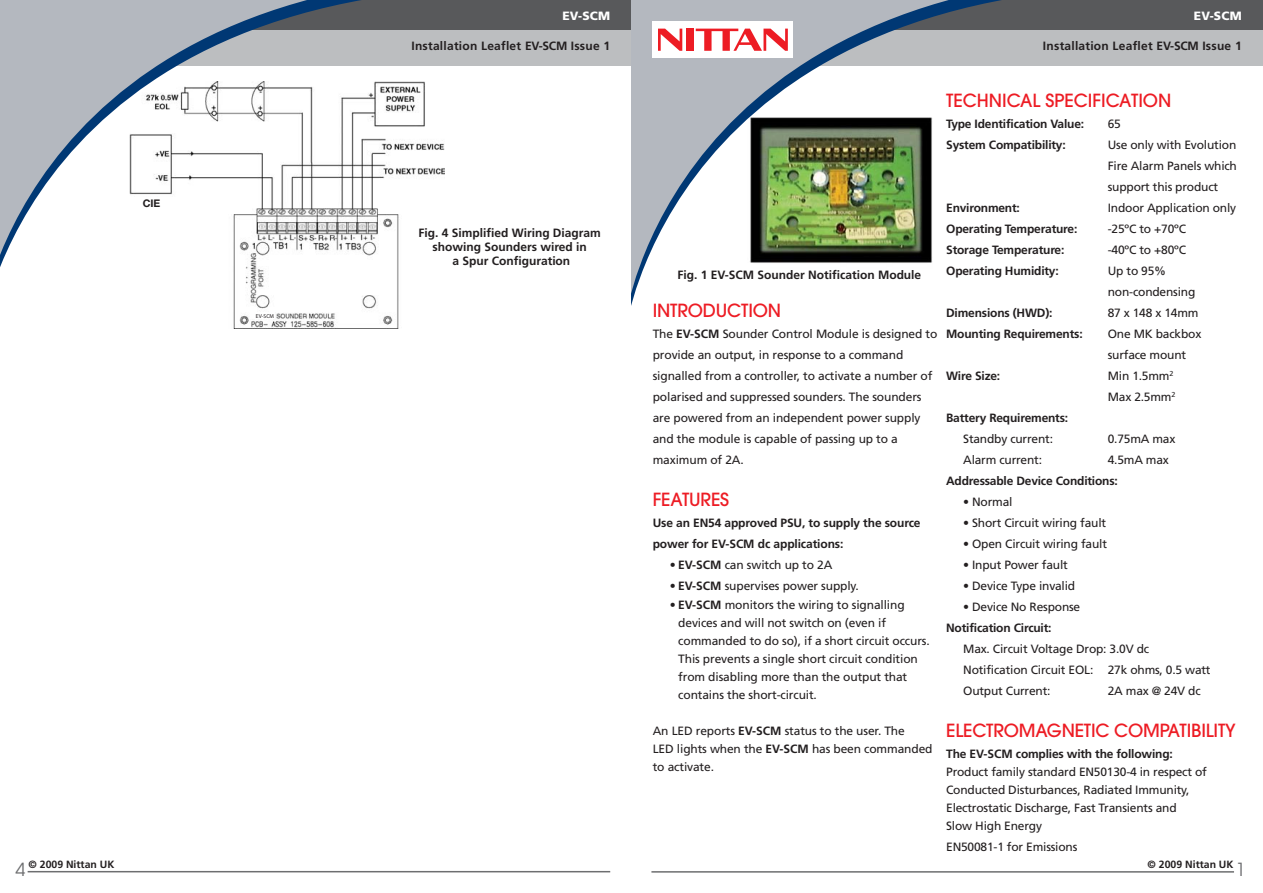
<style>
.page{position:relative;width:1263px;height:893px;background:#fff}
.page>*{position:absolute;margin:0;border:0;box-sizing:border-box;transform-origin:0 0}
.t1{font:500 18px "Avant Garde";letter-spacing:-.01em;color:#ed1c24}
.t2{font:18px "Avant Garde";color:#6d6e70}
.t3{font:12px/21px "Frutiger";letter-spacing:-.01em;color:#231f20}
.t4{font:700 12px/14.4px "Frutiger";letter-spacing:-.015em;color:#231f20}
.t5{font:700 12px "Frutiger";letter-spacing:.02em;color:#231f20}
.t6{font:900 12px "Frutiger";letter-spacing:.02em;color:#fff}
.t7{font:700 10.5px "Frutiger";color:#231f20}
.t8{font:700 10.5px "Helvetica Neue";color:#231f20}
.t9{font:7.8px "Myriad";color:#231f20}
.t10{font:5.7px "Myriad";color:#231f20}
.s1{font-weight:700}
</style>
<div class="page">
<div style="left:0;top:0;width:1263px;height:39px;background:#58595b"></div>
<div style="left:0;top:30px;width:1263px;height:36px;background:#bcbec0"></div>
<svg style="left:632px;top:0;width:369px;height:303px"></svg>
<svg style="left:233px;top:319px;width:166px;height:10px"></svg>
<svg style="left:0;top:0;width:445px;height:319px"></svg>
<hr style="left:28px;top:871px;width:582px;height:1px;background:#6d6e70">
<hr style="left:651px;top:871px;width:583px;height:2px;background:#6d6e70">
<div style="left:653px;top:21px;width:140px;height:37px;background:#fff"></div>
<div style="left:686px;top:29px;width:7px;height:22px;background:#ed1c24"></div>
<svg style="left:658px;top:29px;width:24px;height:22px"></svg>
<svg style="left:696px;top:29px;width:92px;height:22px"></svg>
<div style="left:114px;top:197px;width:76px;height:35px;background:#fff"></div>
<p class="t8" style="left:143px;top:200px;width:19px">CIE</p>
<p class="t9" style="left:139px;top:201px;width:27px">EV-SCM</p>
<p class="t10" style="left:256px;top:314px;width:20px">EV-SCM</p>
<p class="t6" style="left:562px;top:11px;width:49px">EV-SCM</p>
<p class="t5" style="left:411px;top:41px;width:200px">Installation Leaflet EV-SCM Issue 1</p>
<p class="t4" style="left:418px;top:226px;width:184px;text-align:center">Fig. 4 Simplified Wiring Diagram showing Sounders wired in<br>a Spur Configuration</p>
<p class="t6" style="left:1194px;top:11px;width:49px">EV-SCM</p>
<p class="t5" style="left:1043px;top:41px;width:200px">Installation Leaflet EV-SCM Issue 1</p>
<p class="t4" style="left:678px;top:269px;width:245px">Fig. 1 EV-SCM Sounder Notification Module</p>
<h1 class="t1" style="left:653px;top:303px;width:130px">INTRODUCTION</h1>
<p class="t3" style="left:653px;top:324px;width:286px">The <span class="s1">EV-SCM</span> Sounder Control Module is designed to provide an output, in response to a command signalled from a controller, to activate a number of polarised and suppressed sounders. The sounders are powered from an independent power supply and the module is capable of passing up to a maximum of 2A.</p>
<h1 class="t1" style="left:653px;top:492px;width:78px">FEATURES</h1>
<p class="t4" style="left:653px;top:513px;width:269px;line-height:21px">Use an EN54 approved PSU, to supply the source power for EV-SCM dc applications:</p>
<p class="t3" style="left:670px;top:555px;width:164px">• <span class="s1">EV-SCM</span> can switch up to 2A</p>
<p class="t3" style="left:670px;top:576px;width:191px">• <span class="s1">EV-SCM</span> supervises power supply.</p>
<p class="t3" style="left:678px;top:597px;width:253px;line-height:18px;text-indent:-9px">• <span class="s1">EV-SCM</span> monitors the wiring to signalling devices and will not switch on (even if commanded to do so), if a short circuit occurs.<br>This prevents a single short circuit condition from disabling more than the output that contains the short-circuit.</p>
<p class="t3" style="left:653px;top:723px;width:281px;line-height:18px">An LED reports <span class="s1">EV-SCM</span> status to the user. The<br>LED lights when the <span class="s1">EV-SCM</span> has been commanded to activate.</p>
<h1 class="t1" style="left:946px;top:93px;width:227px">TECHNICAL SPECIFICATION</h1>
<p class="t4" style="left:946px;top:117px;width:139px">Type Identification Value:</p>
<p class="t3" style="left:1108px;top:114px;width:15px">65</p>
<p class="t4" style="left:946px;top:138px;width:121px">System Compatibility:</p>
<p class="t3" style="left:1108px;top:135px;width:131px;text-align:justify">Use only with Evolution Fire Alarm Panels which support this product</p>
<p class="t4" style="left:946px;top:201px;width:75px">Environment:</p>
<p class="t3" style="left:1108px;top:198px;width:130px">Indoor Application only</p>
<p class="t4" style="left:946px;top:222px;width:133px">Operating Temperature:</p>
<p class="t3" style="left:1108px;top:219px;width:80px">-25ºC to +70ºC</p>
<p class="t4" style="left:946px;top:243px;width:120px">Storage Temperature:</p>
<p class="t3" style="left:1108px;top:240px;width:80px">-40ºC to +80ºC</p>
<p class="t4" style="left:946px;top:264px;width:114px">Operating Humidity:</p>
<p class="t3" style="left:1108px;top:261px;width:89px">Up to 95% non-condensing</p>
<p class="t4" style="left:946px;top:306px;width:108px">Dimensions (HWD):</p>
<p class="t3" style="left:1108px;top:303px;width:92px">87 x 148 x 14mm</p>
<p class="t4" style="left:946px;top:327px;width:138px">Mounting Requirements:</p>
<p class="t3" style="left:1108px;top:324px;width:95px">One MK backbox surface mount</p>
<p class="t4" style="left:946px;top:369px;width:56px">Wire Size:</p>
<p class="t3" style="left:1108px;top:366px;width:69px">Min 1.5mm<sup>2<br></sup>Max 2.5mm<sup>2</sup></p>
<p class="t4" style="left:946px;top:411px;width:124px">Battery Requirements:</p>
<p class="t3" style="left:963px;top:429px;width:91px">Standby current:</p>
<p class="t3" style="left:1108px;top:429px;width:69px">0.75mA max</p>
<p class="t3" style="left:963px;top:450px;width:80px">Alarm current:</p>
<p class="t3" style="left:1108px;top:450px;width:63px">4.5mA max</p>
<p class="t4" style="left:946px;top:474px;width:173px">Addressable Device Conditions:</p>
<p class="t3" style="left:963px;top:492px;width:51px">• Normal</p>
<p class="t3" style="left:963px;top:513px;width:144px">• Short Circuit wiring fault</p>
<p class="t3" style="left:963px;top:534px;width:145px">• Open Circuit wiring fault</p>
<p class="t3" style="left:963px;top:555px;width:106px">• Input Power fault</p>
<p class="t3" style="left:963px;top:576px;width:114px">• Device Type invalid</p>
<p class="t3" style="left:963px;top:597px;width:119px">• Device No Response</p>
<p class="t4" style="left:946px;top:621px;width:107px">Notification Circuit:</p>
<p class="t3" style="left:963px;top:639px;width:249px">Max. Circuit Voltage Drop: 3.0V dc<br>Notification Circuit EOL: 27k ohms, 0.5 watt<br>Output Current:</p>
<p class="t3" style="left:1108px;top:681px;width:94px">2A max @ 24V dc</p>
<h1 class="t1" style="left:946px;top:723px;width:291px">ELECTROMAGNETIC COMPATIBILITY</h1>
<p class="t4" style="left:946px;top:747px;width:228px">The EV-SCM complies with the following:</p>
<p class="t3" style="left:946px;top:764px;width:262px;line-height:18px">Product family standard EN50130-4 in respect of Conducted Disturbances, Radiated Immunity, Electrostatic Discharge, Fast Transients and<br>Slow High Energy</p>
<p class="t3" style="left:946px;top:837px;width:133px">EN50081-1 for Emissions</p>
<p class="t7" style="left:29px;top:860px;width:87px">© 2009 Nittan UK</p>
<p class="t7" style="left:1148px;top:860px;width:87px">© 2009 Nittan UK</p>
<h1 class="t2" style="left:16px;top:863px;width:11px">4</h1>
<h1 class="t2" style="left:1236px;top:863px;width:11px">1</h1>
</div>
